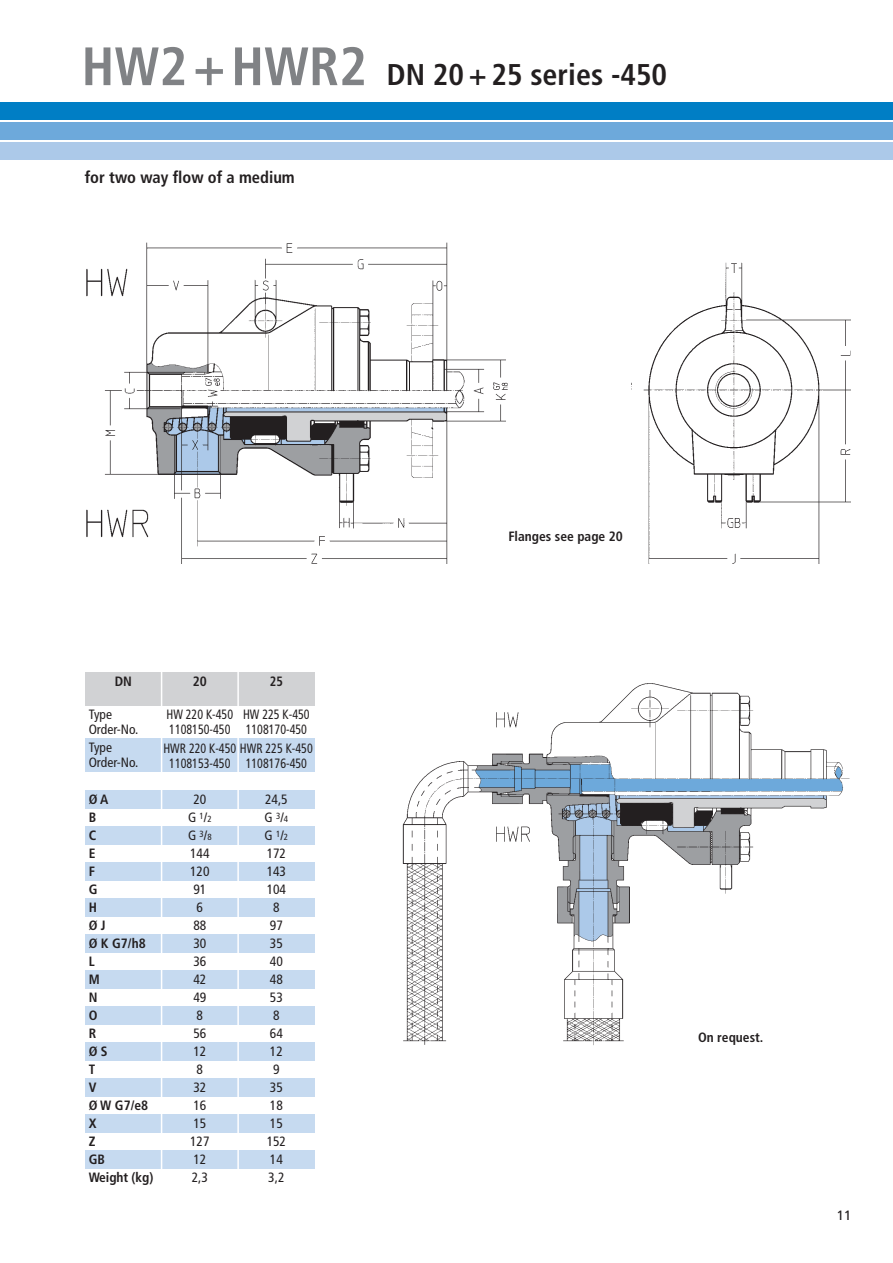
<style>
.page{position:relative;width:893px;height:1263px;background:#fff}
.page>*{position:absolute;margin:0;border:0;box-sizing:border-box;transform-origin:0 0}
.t1{font:700 condensed 30px "Frutiger";color:#231f20}
.t2{font:700 condensed 16.5px "Frutiger";color:#231f20}
.t3{font:condensed 13.5px/18px "Frutiger";color:#231f20;text-align:center}
.t4{font:condensed 13.5px/14.7px "Frutiger";color:#231f20;scale:.89 1}
.t5{font:700 condensed 13.5px/18px "Frutiger";color:#231f20}
.t6{font:13.5px "Frutiger";color:#231f20}
.t7{font:700 condensed 13.5px "Frutiger";color:#231f20;scale:.93 1}
.s1{font-size:54px;color:#808285}
.s2{font-size:8.85px}
</style>
<div class="page">
<img style="left:402px;top:683px;width:448px;height:363px">
<div style="left:0;top:102px;width:893px;height:18px;background:#007ec5"></div>
<div style="left:0;top:122px;width:893px;height:18px;background:#6da9db"></div>
<div style="left:0;top:142px;width:893px;height:18px;background:#acc9e9"></div>
<div style="left:85px;top:672px;width:229px;height:33px;background:#d1d2d4"></div>
<div style="left:85px;top:738px;width:229px;height:33px;background:#c6daf0"></div>
<hr style="left:161px;top:665px;width:1px;height:110px;background:#fff">
<hr style="left:237px;top:665px;width:2px;height:110px;background:#fff">
<div style="left:85px;top:790px;width:229px;height:18px;background:#c6daf0"></div>
<div style="left:85px;top:826px;width:229px;height:18px;background:#c6daf0"></div>
<div style="left:85px;top:862px;width:229px;height:18px;background:#c6daf0"></div>
<div style="left:85px;top:898px;width:229px;height:18px;background:#c6daf0"></div>
<div style="left:85px;top:934px;width:229px;height:18px;background:#c6daf0"></div>
<div style="left:85px;top:970px;width:229px;height:18px;background:#c6daf0"></div>
<div style="left:85px;top:1006px;width:229px;height:18px;background:#c6daf0"></div>
<div style="left:85px;top:1042px;width:229px;height:18px;background:#c6daf0"></div>
<div style="left:85px;top:1078px;width:229px;height:18px;background:#c6daf0"></div>
<div style="left:85px;top:1114px;width:229px;height:18px;background:#c6daf0"></div>
<div style="left:85px;top:1150px;width:229px;height:18px;background:#c6daf0"></div>
<hr style="left:161px;top:783px;width:1px;height:421px;background:#fff">
<hr style="left:237px;top:783px;width:2px;height:421px;background:#fff">
<img style="left:86px;top:242px;width:422px;height:322px">
<img style="left:643px;top:262px;width:207px;height:301px">
<h1 class="t1" style="left:81px;top:63px;width:587px"><span class="s1">HW2+HWR2</span> DN 20 + 25 series -450</h1>
<p class="t2" style="left:85px;top:170px;width:211px">for two way flow of a medium</p>
<p class="t5" style="left:115px;top:673px;width:19px">DN</p>
<p class="t3" style="left:89px;top:708px;width:51px;line-height:15px;text-align:left">Type<br>Order-No.</p>
<p class="t3" style="left:89px;top:741px;width:51px;line-height:15px;text-align:left">Type<br>Order-No.</p>
<p class="t5" style="left:89px;top:791px;width:66px">Ø A<br>B<br>C<br>E<br>F<br>G<br>H<br>Ø J<br>Ø K G7/h8<br>L<br>M<br>N<br>O<br>R<br>Ø S<br>T<br>V<br>Ø W G7/e8<br>X<br>Z<br>GB<br>Weight (kg)</p>
<p class="t5" style="left:193px;top:673px;width:16px">20</p>
<p class="t4" style="left:167px;top:708px;width:76px">HW 220 K-450<br>1108150-450</p>
<p class="t4" style="left:169px;top:742px;width:163px;text-indent:-6px">HWR 220 K-450 HWR 225 K-450<br>1108153-450</p>
<p class="t7" style="left:270px;top:676px;width:16px">25</p>
<p class="t4" style="left:243px;top:708px;width:76px">HW 225 K-450<br>1108170-450</p>
<p class="t4" style="left:246px;top:756px;width:70px">1108176-450</p>
<p class="t3" style="left:188px;top:791px;width:25px">20<br>G <sup>1</sup>/<span class="s2">2<br></span>G <sup>3</sup>/<span class="s2">8<br></span>144<br>120<br>91<br>6<br>88<br>30<br>36<br>42<br>49<br>8<br>56<br>12<br>8<br>32<br>16<br>15<br>127<br>12<br>2,3</p>
<p class="t3" style="left:265px;top:791px;width:25px">24,5<br>G <sup>3</sup>/<span class="s2">4<br></span>G <sup>1</sup>/<span class="s2">2<br></span>172<br>143<br>104<br>8<br>97<br>35<br>40<br>48<br>53<br>8<br>64<br>12<br>9<br>35<br>18<br>15<br>152<br>14<br>3,2</p>
<p class="t5" style="left:508px;top:528px;width:116px">Flanges see page 20</p>
<p class="t5" style="left:698px;top:1029px;width:67px">On request.</p>
<p class="t6" style="left:836px;top:1210px;width:17px">11</p>
</div>
